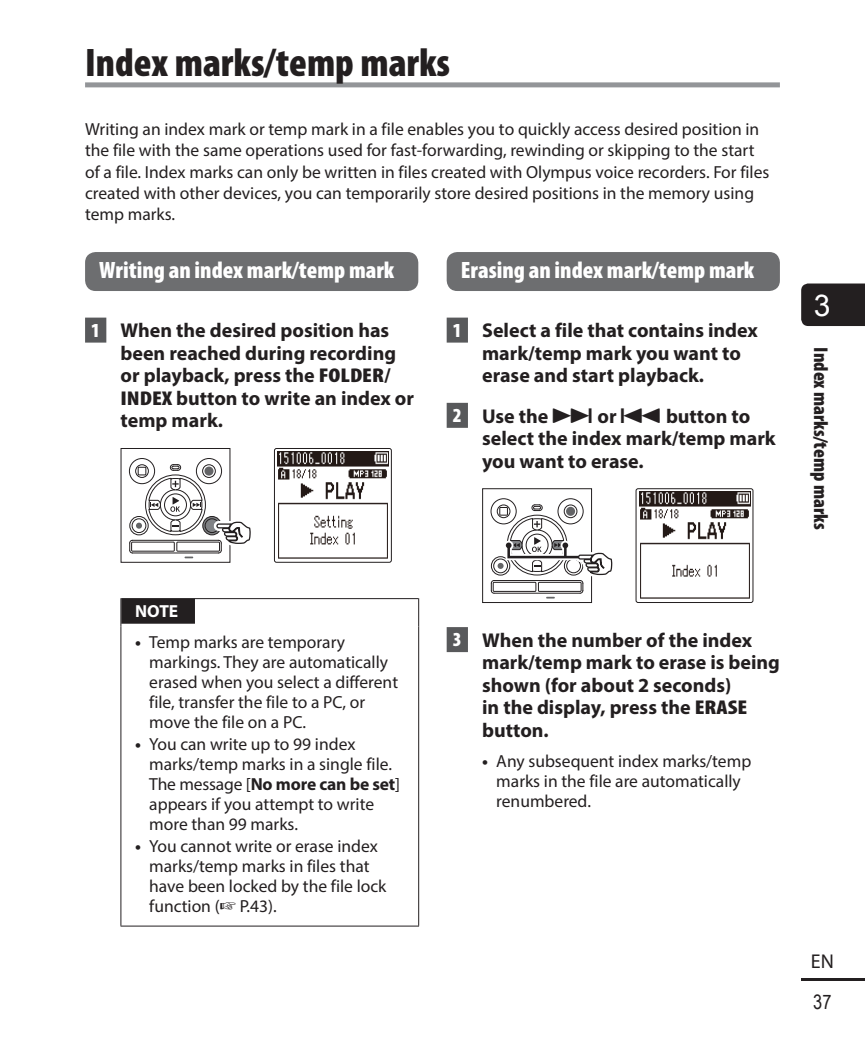
<style>
.page{position:relative;width:865px;height:1049px;background:#fff}
.page>*{position:absolute;margin:0;border:0;box-sizing:border-box;transform-origin:0 0}
.t1{font:900 condensed 40px "Myriad Pro";color:#231f20}
.t2{font:30px "Arial";color:#fff}
.t3{font:900 condensed 23.75px "Myriad Pro";color:#fff}
.t4{font:700 20px/22.5px "Myriad Pro";color:#231f20}
.t5{font:900 condensed 20px "Myriad Pro";color:#231f20}
.t6{font:20px "Arial Narrow";color:#231f20}
.t7{font:20px "Myriad Pro";color:#231f20}
.t8{font:17.5px/20px "Myriad Pro";color:#231f20}
.t9{font:700 17.5px "Myriad Pro";color:#fff}
.s1{font-weight:900;font-stretch:condensed;color:#fff}
.s2{font-weight:900;font-stretch:condensed}
.s3{font-family:"AP Yakumono";font-weight:400}
.s4{font-weight:700}
</style>
<div class="page">
<div style="left:801px;top:283px;width:64px;height:43px;background:#231f20"></div>
<hr style="left:801px;top:978px;width:64px;height:3px;background:#231f20">
<div style="left:85px;top:318px;width:21px;height:25px;background:#58595b"></div>
<div style="left:85px;top:252px;width:333px;height:39px;background:#6d6e70;border-radius:11px"></div>
<div style="left:274px;top:448px;width:118px;height:115px;border:1px solid #231f20;border-radius:2px"></div>
<div style="left:120px;top:448px;width:110px;height:115px;border:1px solid #231f20"></div>
<hr style="left:132px;top:552px;width:86px;height:1px;background:#231f20">
<hr style="left:132px;top:540px;width:86px;height:1px;background:#231f20">
<svg style="left:129px;top:540px;width:4px;height:14px"></svg>
<div style="left:129px;top:516px;width:19px;height:19px;border:1px solid #231f20;border-radius:50%"></div>
<div style="left:132px;top:518px;width:14px;height:15px;border:1px solid #231f20;border-radius:50%"></div>
<div style="left:129px;top:458px;width:26px;height:26px;border:1px solid #231f20;border-radius:50%"></div>
<div style="left:135px;top:464px;width:14px;height:14px;border:1px solid #231f20;border-radius:50%"></div>
<div style="left:145px;top:475px;width:61px;height:60px;border:1px solid #231f20;border-radius:50%"></div>
<svg style="left:170px;top:464px;width:11px;height:7px"></svg>
<svg style="left:203px;top:516px;width:18px;height:19px"></svg>
<div style="left:202px;top:516px;width:19px;height:19px;border:1px solid #231f20;border-radius:50%"></div>
<div style="left:205px;top:518px;width:14px;height:15px;border:1px solid #231f20;border-radius:50%"></div>
<div style="left:196px;top:458px;width:26px;height:26px;border:1px solid #231f20;border-radius:50%"></div>
<div style="left:202px;top:464px;width:14px;height:14px;border:1px solid #231f20;border-radius:50%"></div>
<div style="left:204px;top:466px;width:9px;height:10px;background:#636466;border-radius:50%"></div>
<svg style="left:136px;top:523px;width:6px;height:6px"></svg>
<svg style="left:184px;top:556px;width:9px;height:2px"></svg>
<svg style="left:148px;top:478px;width:55px;height:54px"></svg>
<div style="left:131px;top:542px;width:44px;height:9px;border:1px solid #231f20"></div>
<div style="left:176px;top:542px;width:44px;height:9px;border:1px solid #231f20"></div>
<div style="left:138px;top:467px;width:8px;height:8px;border:1px solid #231f20"></div>
<img style="left:277px;top:451px;width:111px;height:108px">
<svg style="left:211px;top:449px;width:40px;height:105px"></svg>
<svg style="left:120px;top:598px;width:1px;height:28px"></svg>
<svg style="left:418px;top:598px;width:1px;height:28px"></svg>
<hr style="left:120px;top:626px;width:1px;height:300px;background:#231f20">
<hr style="left:418px;top:626px;width:1px;height:300px;background:#231f20">
<hr style="left:120px;top:926px;width:299px;height:1px;background:#231f20">
<hr style="left:121px;top:598px;width:297px;height:1px;background:#231f20">
<div style="left:121px;top:599px;width:74px;height:25px;background:#231f20"></div>
<div style="left:446px;top:318px;width:22px;height:25px;background:#58595b"></div>
<div style="left:446px;top:403px;width:22px;height:25px;background:#58595b"></div>
<div style="left:446px;top:627px;width:22px;height:25px;background:#58595b"></div>
<div style="left:446px;top:252px;width:334px;height:39px;background:#6d6e70;border-radius:11px"></div>
<div style="left:635px;top:488px;width:118px;height:115px;border:1px solid #231f20;border-radius:2px"></div>
<div style="left:482px;top:488px;width:110px;height:115px;border:1px solid #231f20"></div>
<img style="left:639px;top:492px;width:111px;height:107px">
<svg style="left:490px;top:488px;width:123px;height:110px"></svg>
<div style="left:85px;top:82px;width:695px;height:5px;background:#939598"></div>
<h1 class="t1" style="left:85px;top:47px;width:366px">Index marks/temp marks</h1>
<p class="t8" style="left:85px;top:120px;width:685px;line-height:21.2px">Writing an index mark or temp mark in a file enables you to quickly access desired position in the file with the same operations used for fast-forwarding, rewinding or skipping to the start of a file. Index marks can only be written in files created with Olympus voice recorders. For files created with other devices, you can temporarily store desired positions in the memory using temp marks.</p>
<h3 class="t3" style="left:99px;top:261px;width:296px">Writing an index mark/temp mark</h3>
<p class="t4" style="left:120px;top:321px;width:295px;text-indent:-29px"><span class="s1">1</span> When the desired position has been reached during recording or playback, press the <span class="s2">FOLDER</span>/<br><span class="s2">INDEX</span> button to write an index or temp mark.</p>
<h3 class="t3" style="left:461px;top:261px;width:295px">Erasing an index mark/temp mark</h3>
<p class="t4" style="left:482px;top:321px;width:277px;text-indent:-29px"><span class="s1">1</span> Select a file that contains index mark/temp mark you want to erase and start playback.</p>
<p class="t4" style="left:482px;top:406px;width:295px;text-indent:-29px"><span class="s1">2</span> Use the <span class="s3">9</span> or <span class="s3">0</span> button to select the index mark/temp mark you want to erase.</p>
<p class="t9" style="left:135px;top:605px;width:45px">NOTE</p>
<p class="t8" style="left:149px;top:633px;width:250px;text-indent:-14px"><span class="s4">•</span> Temp marks are temporary markings. They are automatically erased when you select a different file, transfer the file to a PC, or move the file on a PC.</p>
<p class="t8" style="left:149px;top:735px;width:252px;text-indent:-14px"><span class="s4">•</span> You can write up to 99 index marks/temp marks in a single file.<br>The message [<span class="s4">No more can be set</span>] appears if you attempt to write more than 99 marks.</p>
<p class="t8" style="left:149px;top:837px;width:239px;text-indent:-14px"><span class="s4">•</span> You cannot write or erase index marks/temp marks in files that have been locked by the file lock function (☞ P.43).</p>
<p class="t4" style="left:482px;top:630px;width:299px;text-indent:-29px"><span class="s1">3</span> When the number of the index mark/temp mark to erase is being shown (for about 2 seconds)<br>in the display, press the <span class="s2">ERASE </span>button.</p>
<p class="t8" style="left:496px;top:753px;width:256px;text-indent:-14px"><span class="s4">•</span> Any subsequent index marks/temp marks in the file are automatically renumbered.</p>
<h2 class="t2" style="left:814px;top:289px;width:18px">3</h2>
<p class="t5" style="left:828px;top:347px;width:184px;rotate:90deg">Index marks/temp marks</p>
<p class="t7" style="left:811px;top:953px;width:25px">EN</p>
<p class="t6" style="left:813px;top:991px;width:20px">37</p>
</div>
